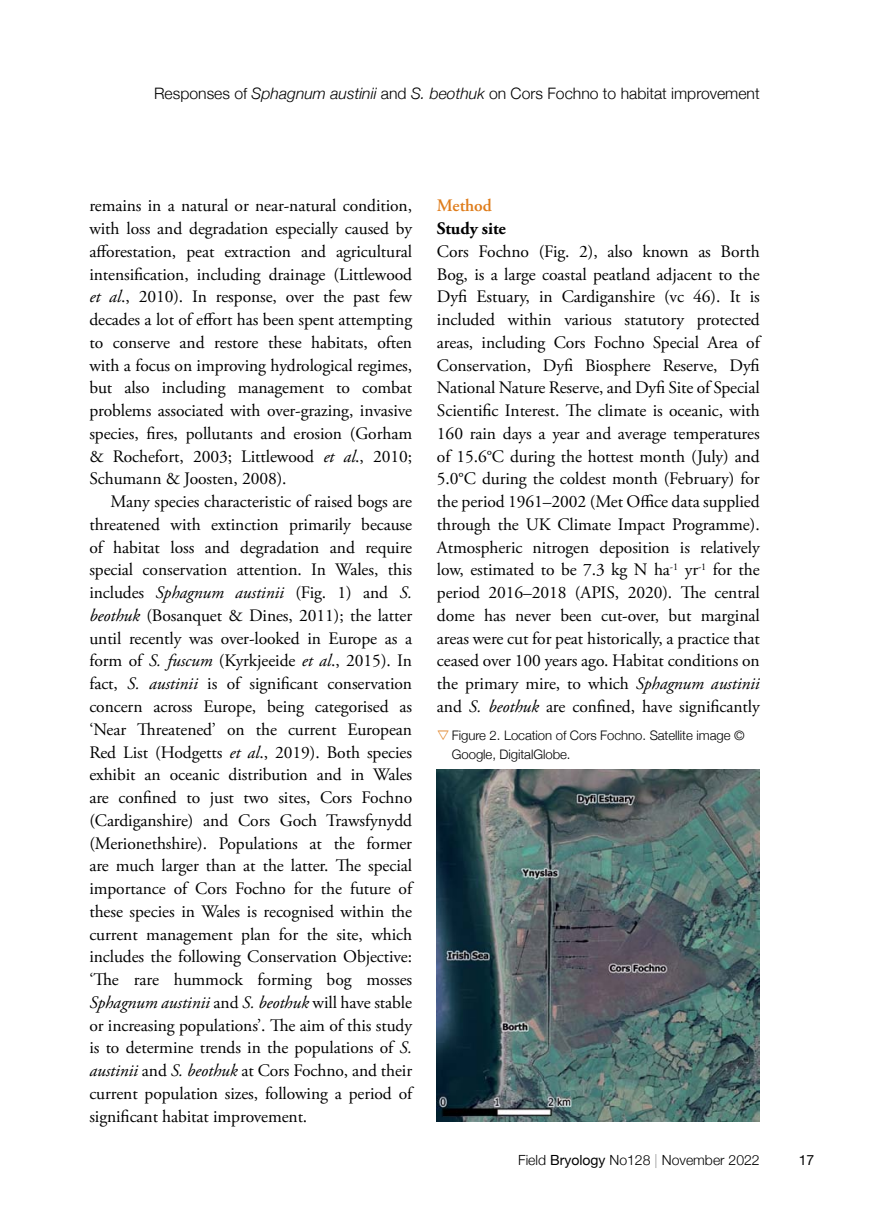
<style>
.page{position:relative;width:869px;height:1216px;background:#fff}
.page>*{position:absolute;margin:0;border:0;box-sizing:border-box;transform-origin:0 0}
.t1{font:17.5px/22.8px "Adobe Garamond Pro";letter-spacing:-.005em;color:#000;text-align:justify}
.t2{font:700 17.5px "Adobe Garamond Pro";letter-spacing:-.005em;color:#000}
.t3{font:600 17.5px "Adobe Garamond Pro";letter-spacing:-.005em;color:#df7d1c}
.t4{font:300 15.75px "Helvetica Neue";color:#000}
.t5{font:300 14px "Helvetica Neue";color:#000}
.t6{font:14px "Helvetica Neue";color:#000}
.t7{font:300 13.12px/19.2px "Helvetica Neue";letter-spacing:-.005em;color:#000}
.s1{font-style:italic}
.s2{color:#df7d1c}
.s3{font-weight:400}
.s4{font-weight:200}
</style>
<div class="page">
<img style="left:437px;top:769px;width:322px;height:352px">
<p class="t4" style="left:154px;top:84px;width:607px">Responses of <span class="s1">Sphagnum austinii</span> and <span class="s1">S. beothuk</span> on Cors Fochno to habitat improvement</p>
<p class="t1" style="left:89px;top:195px;width:324px">remains in a natural or near-natural condition, with loss and degradation especially caused by afforestation, peat extraction and agricultural intensification, including drainage (Littlewood <span class="s1">et al</span>., 2010). In response, over the past few decades a lot of effort has been spent attempting to conserve and restore these habitats, often with a focus on improving hydrological regimes, but also including management to combat problems associated with over-grazing, invasive species, fires, pollutants and erosion (Gorham &amp; Rochefort, 2003; Littlewood <span class="s1">et al</span>., 2010; Schumann &amp; Joosten, 2008).</p>
<p class="t1" style="left:89px;top:491px;width:324px;text-indent:21px">Many species characteristic of raised bogs are threatened with extinction primarily because of habitat loss and degradation and require special conservation attention. In Wales, this includes <span class="s1">Sphagnum austinii</span> (Fig. 1) and <span class="s1">S. beothuk</span> (Bosanquet &amp; Dines, 2011); the latter until recently was over-looked in Europe as a form of <span class="s1">S. fuscum</span> (Kyrkjeeide <span class="s1">et al</span>., 2015). In fact, <span class="s1">S. austinii</span> is of significant conservation concern across Europe, being categorised as ‘Near Threatened’ on the current European Red List (Hodgetts <span class="s1">et al</span>., 2019). Both species exhibit an oceanic distribution and in Wales are confined to just two sites, Cors Fochno (Cardiganshire) and Cors Goch Trawsfynydd (Merionethshire). Populations at the former are much larger than at the latter. The special importance of Cors Fochno for the future of these species in Wales is recognised within the current management plan for the site, which includes the following Conservation Objective: ‘The rare hummock forming bog mosses <span class="s1">Sphagnum austinii</span> and <span class="s1">S. beothuk</span> will have stable or increasing populations’. The aim of this study is to determine trends in the populations of <span class="s1">S. austinii</span> and <span class="s1">S. beothuk</span> at Cors Fochno, and their current population sizes, following a period of significant habitat improvement.</p>
<p class="t3" style="left:437px;top:195px;width:56px">Method</p>
<p class="t2" style="left:437px;top:218px;width:70px">Study site</p>
<p class="t1" style="left:437px;top:240px;width:324px">Cors Fochno (Fig. 2), also known as Borth Bog, is a large coastal peatland adjacent to the Dyfi Estuary, in Cardiganshire (vc 46). It is included within various statutory protected areas, including Cors Fochno Special Area of Conservation, Dyfi Biosphere Reserve, Dyfi National Nature Reserve, and Dyfi Site of Special Scientific Interest. The climate is oceanic, with 160 rain days a year and average temperatures of 15.6°C during the hottest month (July) and 5.0°C during the coldest month (February) for the period 1961–2002 (Met Office data supplied through the UK Climate Impact Programme).<br>Atmospheric nitrogen deposition is relatively low, estimated to be 7.3 kg N ha<sup>-1</sup> yr<sup>-1</sup> for the period 2016–2018 (APIS, 2020). The central dome has never been cut-over, but marginal areas were cut for peat historically, a practice that ceased over 100 years ago. Habitat conditions on the primary mire, to which <span class="s1">Sphagnum austinii </span>and <span class="s1">S. beothuk</span> are confined, have significantly</p>
<p class="t7" style="left:451px;top:725px;width:294px;text-indent:-15px"><span class="s2">▲</span> Figure 2. Location of Cors Fochno. Satellite image ©<br>Google, DigitalGlobe.</p>
<p class="t5" style="left:518px;top:1151px;width:243px">Field <span class="s3">Bryology</span> No128 <span class="s4">|</span> November 2022</p>
<p class="t6" style="left:798px;top:1151px;width:17px">17</p>
</div>
